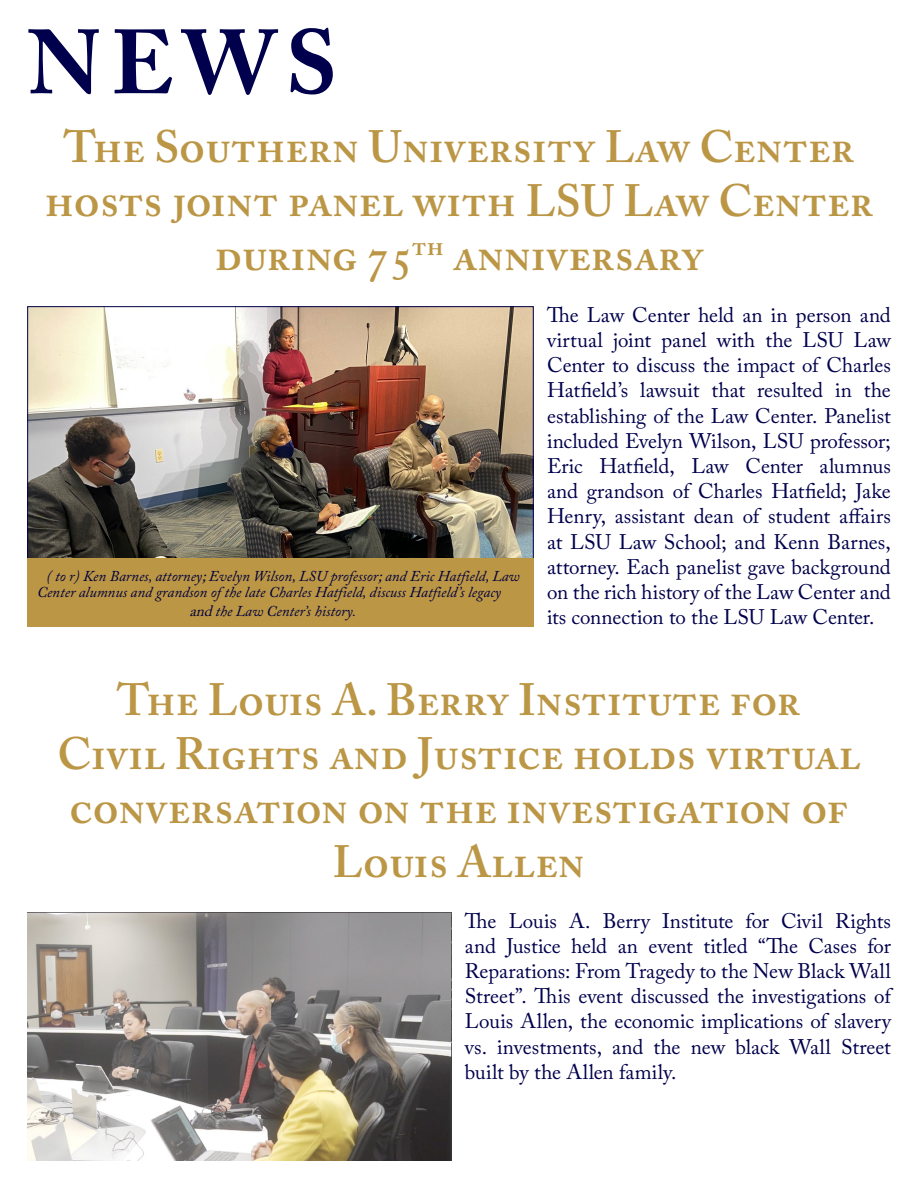
<style>
.page{position:relative;width:918px;height:1188px;background:#fff}
.page>*{position:absolute;margin:0;border:0;box-sizing:border-box;transform-origin:0 0}
.t1{font:700 90px "Adobe Caslon Pro";color:#00004d}
.t2{font:600 45px/54px "Adobe Caslon Pro";color:#bb9645;text-align:center}
.t3{font:21px/25.2px "Adobe Caslon Pro";letter-spacing:-.005em;color:#00004d;text-align:justify}
.t4{font:italic 15px/15.8px "Adobe Caslon Pro";color:#00003c}
.s1{font-style:inherit}
</style>
<div class="page">
<img style="left:29px;top:308px;width:503px;height:250px">
<div style="left:27px;top:558px;width:507px;height:68px;background:#bb9645"></div>
<img style="left:27px;top:912px;width:424px;height:248px">
<p class="t1" style="left:28px;top:9px;width:311px">NEWS</p>
<p class="t2" style="left:45px;top:120px;width:830px">The Southern University Law Center hosts joint panel with LSU Law Center during 75<sup>th</sup> anniversary</p>
<p class="t4" style="left:37px;top:568px;width:484px;text-indent:9px">( to r) Ken Barnes, attorney<span class="s1">;</span>Evelyn Wilson, LSU professor<span class="s1">;</span>and Eric Hatfield, Law<br>Center alumnus and grandson of the late Charles Hatfield, discuss Hatfield’s legacy</p>
<p class="t4" style="left:189px;top:603px;width:168px"><span class="s1">and</span>the Law Center’s history.</p>
<p class="t3" style="left:547px;top:302px;width:346px">The Law Center held an in person and virtual joint panel with the LSU Law Center to discuss the impact of Charles Hatfield’s lawsuit that resulted in the establishing of the Law Center. Panelist included Evelyn Wilson, LSU professor; Eric Hatfield, Law Center alumnus and grandson of Charles Hatfield; Jake Henry, assistant dean of student affairs at LSU Law School; and Kenn Barnes, attorney. Each panelist gave background on the rich history of the Law Center and its connection to the LSU Law Center.</p>
<p class="t2" style="left:117px;top:673px;width:685px">The Louis A. Berry Institute for</p>
<p class="t2" style="left:57px;top:727px;width:804px">Civil Rights and Justice holds virtual conversation on the investigation of<br>Louis Allen</p>
<p class="t3" style="left:465px;top:908px;width:428px">The Louis A. Berry Institute for Civil Rights and Justice held an event titled “The Cases for Reparations: From Tragedy to the New Black Wall Street”. This event discussed the investigations of Louis Allen, the economic implications of slavery vs. investments, and the new black Wall Street built by the Allen family.</p>
</div>
